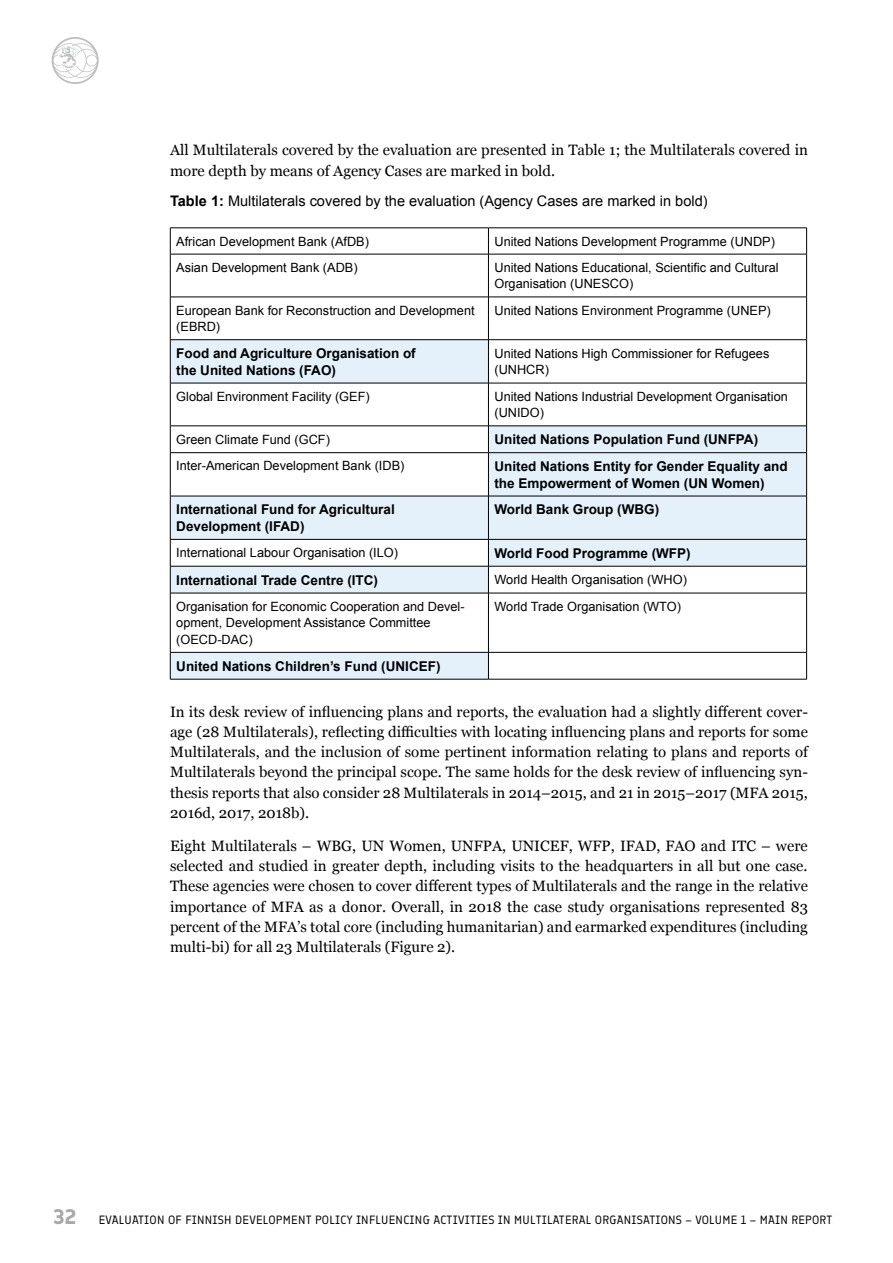
<style>
.page{position:relative;width:893px;height:1263px;background:#fff}
.page>*{position:absolute;margin:0;border:0;box-sizing:border-box;transform-origin:0 0}
.t1{font:15px/20.2px "Georgia";color:#000;text-align:justify}
.t2{font:14.55px "Arial";color:#000}
.t3{font:700 13.5px/16.5px "Arial";color:#000}
.t4{font:12.75px/16.5px "Arial";color:#000}
.t5{font:12px "Finlandica";letter-spacing:.02em;color:#000}
.s1{font-weight:700}
.s2{font-weight:700;font-size:21px;color:#a7a9ac}
</style>
<div class="page">
<svg style="left:52px;top:37px;width:47px;height:47px"></svg>
<div style="left:170px;top:340px;width:318px;height:43px;background:#e4f1fb"></div>
<svg style="left:171px;top:427px;width:635px;height:252px"></svg>
<hr style="left:170px;top:228px;width:318px;height:1px;background:#000">
<svg style="left:170px;top:228px;width:1px;height:26px"></svg>
<hr style="left:488px;top:228px;width:319px;height:1px;background:#000">
<svg style="left:488px;top:229px;width:1px;height:25px"></svg>
<svg style="left:806px;top:228px;width:1px;height:26px"></svg>
<hr style="left:170px;top:254px;width:318px;height:1px;background:#000">
<hr style="left:170px;top:254px;width:1px;height:43px;background:#000">
<hr style="left:488px;top:254px;width:319px;height:1px;background:#000">
<hr style="left:488px;top:254px;width:1px;height:43px;background:#000">
<hr style="left:806px;top:254px;width:1px;height:43px;background:#000">
<hr style="left:170px;top:297px;width:318px;height:1px;background:#000">
<hr style="left:170px;top:297px;width:1px;height:42px;background:#000">
<hr style="left:488px;top:297px;width:319px;height:1px;background:#000">
<hr style="left:488px;top:297px;width:1px;height:42px;background:#000">
<hr style="left:806px;top:297px;width:1px;height:42px;background:#000">
<hr style="left:170px;top:339px;width:318px;height:1px;background:#000">
<hr style="left:170px;top:340px;width:1px;height:43px;background:#000">
<hr style="left:488px;top:339px;width:319px;height:1px;background:#000">
<hr style="left:488px;top:340px;width:1px;height:43px;background:#000">
<hr style="left:806px;top:340px;width:1px;height:43px;background:#000">
<hr style="left:170px;top:383px;width:318px;height:1px;background:#000">
<hr style="left:170px;top:383px;width:1px;height:43px;background:#000">
<hr style="left:488px;top:383px;width:319px;height:1px;background:#000">
<hr style="left:488px;top:383px;width:1px;height:43px;background:#000">
<hr style="left:806px;top:383px;width:1px;height:43px;background:#000">
<hr style="left:170px;top:426px;width:318px;height:1px;background:#000">
<svg style="left:170px;top:426px;width:1px;height:26px"></svg>
<hr style="left:488px;top:426px;width:319px;height:1px;background:#000">
<svg style="left:488px;top:426px;width:1px;height:26px"></svg>
<svg style="left:806px;top:426px;width:1px;height:26px"></svg>
<hr style="left:170px;top:452px;width:318px;height:1px;background:#000">
<hr style="left:170px;top:453px;width:1px;height:43px;background:#000">
<hr style="left:488px;top:452px;width:319px;height:1px;background:#000">
<hr style="left:488px;top:453px;width:1px;height:43px;background:#000">
<hr style="left:806px;top:453px;width:1px;height:43px;background:#000">
<hr style="left:170px;top:496px;width:318px;height:1px;background:#000">
<hr style="left:170px;top:496px;width:1px;height:43px;background:#000">
<hr style="left:488px;top:496px;width:319px;height:1px;background:#000">
<hr style="left:488px;top:496px;width:1px;height:43px;background:#000">
<hr style="left:806px;top:496px;width:1px;height:43px;background:#000">
<hr style="left:170px;top:539px;width:318px;height:1px;background:#000">
<hr style="left:488px;top:539px;width:319px;height:1px;background:#000">
<hr style="left:170px;top:566px;width:318px;height:1px;background:#000">
<svg style="left:170px;top:539px;width:1px;height:54px"></svg>
<hr style="left:488px;top:566px;width:319px;height:1px;background:#000">
<svg style="left:488px;top:539px;width:1px;height:54px"></svg>
<svg style="left:806px;top:539px;width:1px;height:54px"></svg>
<hr style="left:170px;top:593px;width:318px;height:1px;background:#000">
<hr style="left:170px;top:593px;width:1px;height:59px;background:#000">
<hr style="left:488px;top:593px;width:319px;height:1px;background:#000">
<hr style="left:488px;top:593px;width:1px;height:59px;background:#000">
<hr style="left:806px;top:593px;width:1px;height:59px;background:#000">
<hr style="left:170px;top:652px;width:318px;height:1px;background:#000">
<svg style="left:170px;top:652px;width:1px;height:27px"></svg>
<hr style="left:488px;top:652px;width:319px;height:1px;background:#000">
<svg style="left:488px;top:652px;width:1px;height:27px"></svg>
<svg style="left:806px;top:652px;width:1px;height:27px"></svg>
<hr style="left:170px;top:679px;width:318px;height:1px;background:#000">
<hr style="left:488px;top:679px;width:319px;height:1px;background:#000">
<p class="t1" style="left:170px;top:139px;width:639px">All Multilaterals covered by the evaluation are presented in Table 1; the Multilaterals covered in more depth by means of Agency Cases are marked in bold.</p>
<p class="t2" style="left:170px;top:192px;width:539px"><span class="s1">Table 1:</span> Multilaterals covered by the evaluation (Agency Cases are marked in bold)</p>
<p class="t4" style="left:176px;top:233px;width:194px">African Development Bank (AfDB)</p>
<p class="t4" style="left:494px;top:233px;width:282px">United Nations Development Programme (UNDP)</p>
<p class="t4" style="left:176px;top:259px;width:183px">Asian Development Bank (ADB)</p>
<p class="t4" style="left:494px;top:259px;width:286px">United Nations Educational, Scientific and Cultural<br>Organisation (UNESCO)</p>
<p class="t4" style="left:176px;top:302px;width:300px">European Bank for Reconstruction and Development (EBRD)</p>
<p class="t4" style="left:494px;top:302px;width:278px">United Nations Environment Programme (UNEP)</p>
<p class="t3" style="left:176px;top:345px;width:241px">Food and Agriculture Organisation of the United Nations (FAO)</p>
<p class="t4" style="left:494px;top:345px;width:276px">United Nations High Commissioner for Refugees (UNHCR)</p>
<p class="t4" style="left:176px;top:388px;width:195px">Global Environment Facility (GEF)</p>
<p class="t4" style="left:494px;top:388px;width:295px">United Nations Industrial Development Organisation (UNIDO)</p>
<p class="t4" style="left:176px;top:431px;width:155px">Green Climate Fund (GCF)</p>
<p class="t3" style="left:494px;top:432px;width:265px">United Nations Population Fund (UNFPA)</p>
<p class="t4" style="left:176px;top:458px;width:230px">Inter-American Development Bank (IDB)</p>
<p class="t3" style="left:494px;top:458px;width:295px">United Nations Entity for Gender Equality and the Empowerment of Women (UN Women)</p>
<p class="t3" style="left:176px;top:502px;width:220px">International Fund for Agricultural<br>Development (IFAD)</p>
<p class="t3" style="left:494px;top:502px;width:166px">World Bank Group (WBG)</p>
<p class="t4" style="left:176px;top:544px;width:223px">International Labour Organisation (ILO)</p>
<p class="t3" style="left:494px;top:545px;width:198px">World Food Programme (WFP)</p>
<p class="t3" style="left:176px;top:572px;width:203px">International Trade Centre (ITC)</p>
<p class="t4" style="left:494px;top:571px;width:194px">World Health Organisation (WHO)</p>
<p class="t4" style="left:176px;top:598px;width:290px">Organisation for Economic Cooperation and Devel&shy;opment, Development Assistance Committee (OECD-DAC)</p>
<p class="t4" style="left:494px;top:598px;width:188px">World Trade Organisation (WTO)</p>
<p class="t3" style="left:176px;top:658px;width:266px">United Nations Children’s Fund (UNICEF)</p>
<p class="t1" style="left:170px;top:701px;width:639px">In its desk review of influencing plans and reports, the evaluation had a slightly different cover&shy;age (28 Multilaterals), reflecting difficulties with locating influencing plans and reports for some Multilaterals, and the inclusion of some pertinent information relating to plans and reports of Multilaterals beyond the principal scope. The same holds for the desk review of influencing syn&shy;thesis reports that also consider 28 Multilaterals in 2014–2015, and 21 in 2015–2017 (MFA 2015, 2016d, 2017, 2018b).</p>
<p class="t1" style="left:170px;top:835px;width:639px">Eight Multilaterals – WBG, UN Women, UNFPA, UNICEF, WFP, IFAD, FAO and ITC – were selected and studied in greater depth, including visits to the headquarters in all but one case.<br>These agencies were chosen to cover different types of Multilaterals and the range in the relative importance of MFA as a donor. Overall, in 2018 the case study organisations represented 83 percent of the MFA’s total core (including humanitarian) and earmarked expenditures (including multi-bi) for all 23 Multilaterals (Figure 2).</p>
<p class="t5" style="left:54px;top:1212px;width:780px"><span class="s2">32</span> EVALUATION OF FINNISH DEVELOPMENT POLICY INFLUENCING ACTIVITIES IN MULTILATERAL ORGANISATIONS – VOLUME 1 – MAIN REPORT</p>
</div>
